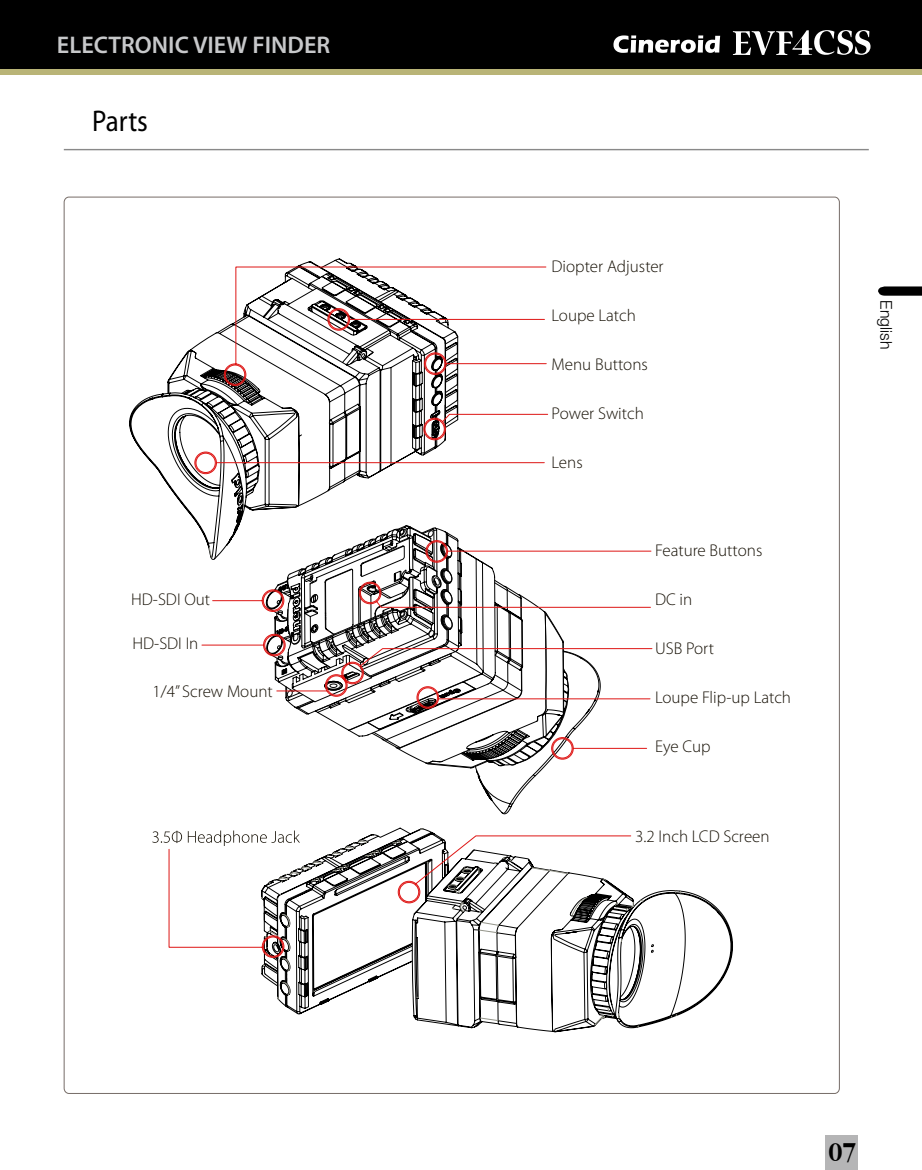
<style>
.page{position:relative;width:922px;height:1170px;background:#fff}
.page>*{position:absolute;margin:0;border:0;box-sizing:border-box;transform-origin:0 0}
.t1{font:30px "Myriad Pro";color:#000;scale:.9 1}
.t2{font:700 28.5px "Apple Garamond";color:#000;scale:1.05 1}
.t3{font:600 24.25px "Myriad Pro";color:#c7c8ca}
.t4{font:300 17px "Myriad Pro";color:#150f04}
.t5{font:300 16.25px "Helvetica Neue LT Std";letter-spacing:.005em;color:#000}
</style>
<div class="page">
<div style="left:0;top:0;width:921px;height:75px;background:#b9b477"></div>
<div style="left:0;top:0;width:921px;height:69px;background:#000"></div>
<div style="left:825px;top:1135px;width:32px;height:34px;background:#b5b5b6"></div>
<svg style="left:878px;top:286px;width:43px;height:10px"></svg>
<hr style="left:64px;top:149px;width:804px;height:1px;background:#898989">
<svg style="left:613px;top:35px;width:107px;height:18px"></svg>
<svg style="left:732px;top:30px;width:138px;height:25px"></svg>
<svg style="left:129px;top:258px;width:227px;height:228px"></svg>
<svg style="left:277px;top:999px;width:56px;height:15px"></svg>
<svg style="left:412px;top:890px;width:320px;height:143px"></svg>
<svg style="left:416px;top:890px;width:264px;height:137px"></svg>
<svg style="left:152px;top:831px;width:16px;height:12px"></svg>
<svg style="left:261px;top:957px;width:227px;height:42px"></svg>
<svg style="left:168px;top:266px;width:484px;height:691px"></svg>
<h3 class="t3" style="left:57px;top:30px;width:275px">ELECTRONIC VIEW FINDER</h3>
<h1 class="t1" style="left:92px;top:103px;width:63px">Parts</h1>
<p class="t4" style="left:131px;top:589px;width:80px">HD-SDI Out</p>
<p class="t4" style="left:132px;top:633px;width:67px">HD-SDI In</p>
<p class="t4" style="left:152px;top:680px;width:122px">1/4” Screw Mount</p>
<p class="t4" style="left:551px;top:256px;width:113px">Diopter Adjuster</p>
<p class="t4" style="left:551px;top:305px;width:86px">Loupe Latch</p>
<p class="t4" style="left:551px;top:354px;width:98px">Menu Buttons</p>
<p class="t4" style="left:551px;top:403px;width:94px">Power Switch</p>
<p class="t4" style="left:551px;top:452px;width:33px">Lens</p>
<p class="t4" style="left:655px;top:540px;width:109px">Feature Buttons</p>
<p class="t4" style="left:655px;top:589px;width:39px">DC in</p>
<p class="t4" style="left:655px;top:638px;width:60px">USB Port</p>
<p class="t4" style="left:655px;top:687px;width:137px">Loupe Flip-up Latch</p>
<p class="t4" style="left:655px;top:736px;width:57px">Eye Cup</p>
<p class="t4" style="left:635px;top:825px;width:136px">3.2 Inch LCD Screen</p>
<p class="t5" style="left:895px;top:300px;width:50px;rotate:90deg">English</p>
<h2 class="t2" style="left:828px;top:1135px;width:28px">07</h2>
</div>
